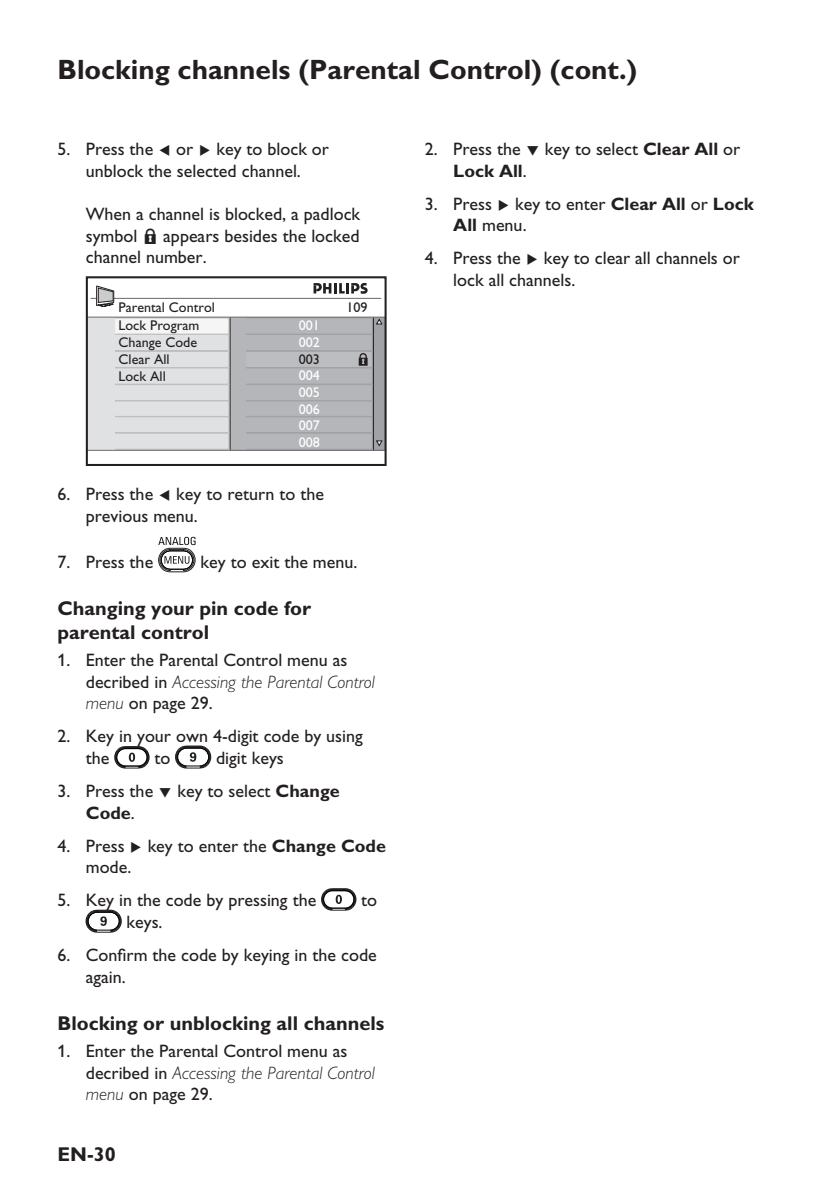
<style>
.page{position:relative;width:840px;height:1190px;background:#fff}
.page>*{position:absolute;margin:0;border:0;box-sizing:border-box;transform-origin:0 0}
.t1{font:700 28px "Gill Alt One";color:#231f20}
.t2{font:700 20px/24px "Gill Alt One";color:#231f20}
.t3{font:18px/21.6px "Gill Alt One";color:#231f20}
.t4{font:18px "Gill Alt One";color:#231f20}
.t5{font:14px/16.8px "Gill Sans Std";color:#231f20}
.t6{font:14px/16.6px "Gill Sans Std";color:#fff}
.s1{font-family:"Philips DFU"}
.s2{font-weight:300;font-style:italic}
.s3{font-weight:700}
.s4{font-style:inherit}
</style>
<div class="page">
<div style="left:373px;top:317px;width:12px;height:133px;background:#a0a2a5"></div>
<div style="left:230px;top:317px;width:143px;height:133px;background:#b5b6ba"></div>
<div style="left:87px;top:317px;width:143px;height:132px;background:#e0e1e3"></div>
<svg style="left:114px;top:317px;width:115px;height:133px"></svg>
<hr style="left:91px;top:298px;width:290px;height:1px;background:#6c6d70">
<svg style="left:313px;top:283px;width:54px;height:11px"></svg>
<svg style="left:96px;top:285px;width:18px;height:22px"></svg>
<hr style="left:229px;top:317px;width:1px;height:133px;background:#231f20">
<hr style="left:87px;top:316px;width:299px;height:1px;background:#6c6d70">
<hr style="left:87px;top:450px;width:299px;height:1px;background:#6c6d70">
<div style="left:86px;top:276px;width:300px;height:190px;border:2px solid #231f20"></div>
<svg style="left:245px;top:317px;width:137px;height:133px"></svg>
<svg style="left:158px;top:536px;width:38px;height:36px"></svg>
<svg style="left:114px;top:746px;width:36px;height:22px"></svg>
<svg style="left:175px;top:745px;width:37px;height:23px"></svg>
<svg style="left:321px;top:888px;width:36px;height:22px"></svg>
<svg style="left:85px;top:909px;width:37px;height:23px"></svg>
<h1 class="t1" style="left:57px;top:60px;width:581px">Blocking channels (Parental Control) (cont.)</h1>
<p class="t3" style="left:57px;top:140px;width:14px">5.</p>
<p class="t3" style="left:86px;top:140px;width:245px">Press the <span class="s1">Í</span> or <span class="s1">Æ</span> key to block or unblock the selected channel.</p>
<p class="t3" style="left:86px;top:205px;width:276px;text-align:justify">When a channel is blocked, a padlock symbol <span class="s1">+</span> appears besides the locked channel number.</p>
<p class="t5" style="left:119px;top:299px;width:98px;line-height:18.4px">Parental Control<br>Lock Program</p>
<p class="t5" style="left:119px;top:335px;width:80px">Change Code<br>Clear All<br>Lock All</p>
<p class="t6" style="left:298px;top:318px;width:23px">001<br>002</p>
<p class="t5" style="left:298px;top:352px;width:23px">003</p>
<p class="t6" style="left:298px;top:369px;width:23px;text-align:justify">004<br>005<br>006<br>007<br>008</p>
<p class="t5" style="left:346px;top:300px;width:23px">109</p>
<p class="t3" style="left:57px;top:485px;width:14px">6.</p>
<p class="t3" style="left:86px;top:485px;width:239px">Press the <span class="s1">Í</span> key to return to the previous menu.</p>
<p class="t3" style="left:86px;top:553px;width:69px">Press the</p>
<p class="t3" style="left:200px;top:553px;width:158px">key to exit the menu.</p>
<p class="t2" style="left:57px;top:598px;width:255px">Changing your pin code for parental control</p>
<p class="t3" style="left:86px;top:651px;width:290px">Enter the Parental Control menu as decribed in <span class="s2">Accessing the Parental Control menu</span> on page 29.</p>
<p class="t3" style="left:86px;top:727px;width:278px">Key in your own 4-digit code by using the</p>
<p class="t3" style="left:57px;top:553px;width:14px">7.</p>
<p class="t3" style="left:57px;top:651px;width:14px">1.</p>
<p class="t3" style="left:57px;top:727px;width:14px">2.</p>
<p class="t3" style="left:86px;top:743px;width:255px;line-height:33px;text-indent:130px">digit keys<br>Press the <span class="s1">ï</span> key to select <span class="s3">Change</span></p>
<p class="t3" style="left:86px;top:798px;width:301px;line-height:33px"><span class="s3">Code</span>.<br>Press <span class="s1">Æ</span> key to enter the <span class="s3">Change Code</span></p>
<p class="t3" style="left:86px;top:852px;width:232px;line-height:33px">mode.<br>Key in the code by pressing the</p>
<p class="t3" style="left:154px;top:749px;width:17px">to</p>
<p class="t3" style="left:57px;top:782px;width:14px">3.</p>
<p class="t3" style="left:57px;top:836px;width:14px">4.</p>
<p class="t3" style="left:57px;top:891px;width:14px">5.</p>
<p class="t3" style="left:361px;top:891px;width:17px">to</p>
<p class="t3" style="left:86px;top:907px;width:292px;line-height:33px;text-indent:41px">keys.<br>Confirm the code by <span class="s4">keying in the code</span></p>
<p class="t4" style="left:86px;top:970px;width:41px">again.</p>
<p class="t2" style="left:57px;top:1012px;width:328px">Blocking or unblocking all channels</p>
<p class="t3" style="left:86px;top:1041px;width:290px">Enter the Parental Control menu as decribed in <span class="s2">Accessing the Parental Control menu</span> on page 29.</p>
<p class="t3" style="left:57px;top:946px;width:14px">6.</p>
<p class="t3" style="left:57px;top:1041px;width:14px">1.</p>
<p class="t2" style="left:57px;top:1143px;width:60px">EN-30</p>
<p class="t3" style="left:424px;top:140px;width:14px">2.</p>
<p class="t3" style="left:424px;top:195px;width:14px">3.</p>
<p class="t3" style="left:424px;top:249px;width:14px">4.</p>
<p class="t3" style="left:453px;top:140px;width:288px">Press the <span class="s1">ï</span> key to select <span class="s3">Clear All</span> or<br><span class="s3">Lock All</span>.</p>
<p class="t3" style="left:453px;top:195px;width:302px">Press <span class="s1">Æ</span> key to enter <span class="s3">Clear All</span> or <span class="s3">Lock<br>All</span> menu.</p>
<p class="t3" style="left:453px;top:249px;width:288px">P<span class="s4">ress the</span> <span class="s1">Æ</span> <span class="s4">key to</span> clear all channels or lock all channels.</p>
</div>
